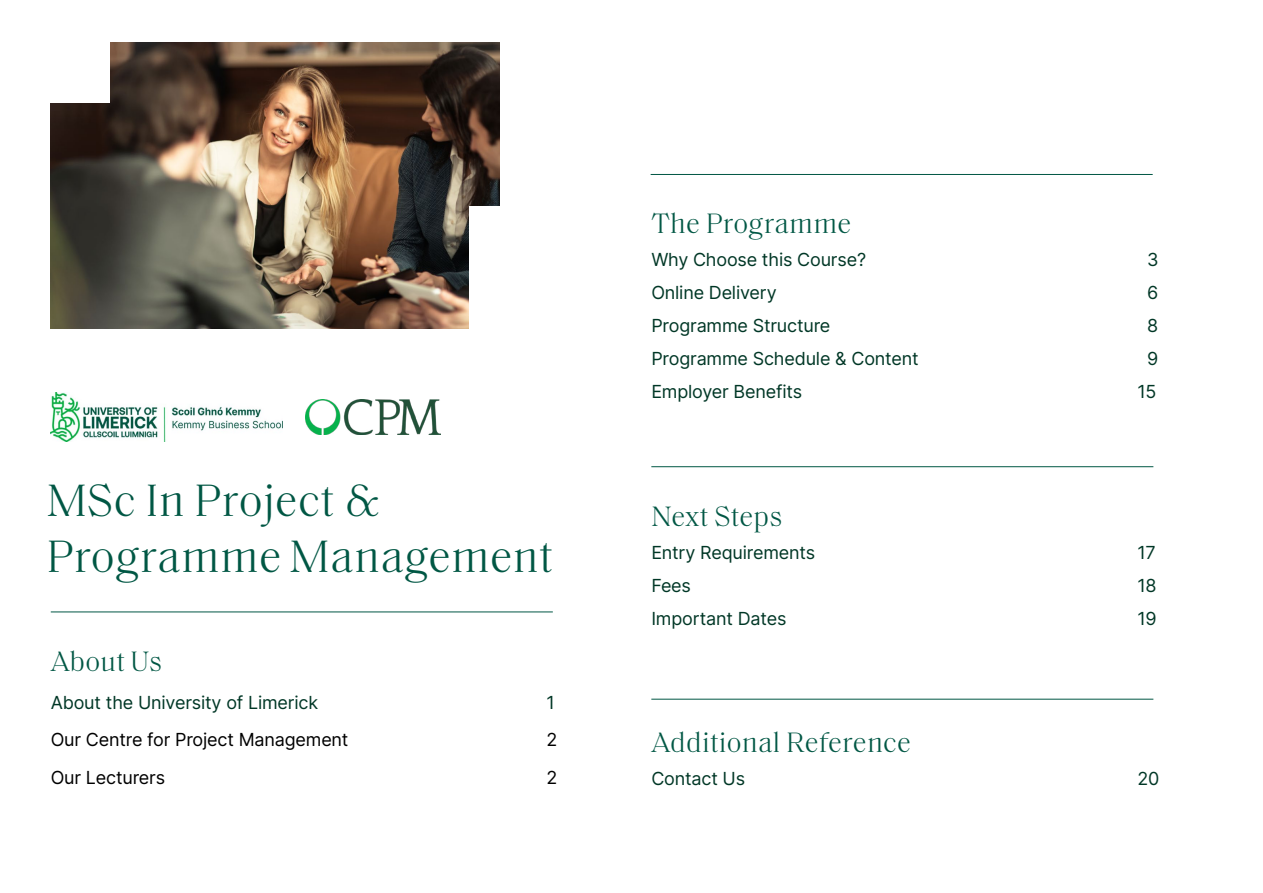
<style>
.page{position:relative;width:1263px;height:893px;background:#fff}
.page>*{position:absolute;margin:0;border:0;box-sizing:border-box;transform-origin:0 0}
.t1{font:300 46.05px "Saol Text";letter-spacing:.01em;color:#005744}
.t2{font:300 28.5px "Saol Text";letter-spacing:.01em;color:#005744}
.Why_Choose_this_Cour{font:18px "Inter";letter-spacing:-.01em;color:#003726}
.Our_Centre_p4{font:18px "Inter";letter-spacing:-.01em;color:#000}
.About_UL_p3{font:18px "Inter";letter-spacing:-.01em;color:#003726}
.entry_req_p17{font:18px "Inter";letter-spacing:-.01em;color:#003726}
.Important_dates_p19{font:18px "Inter";letter-spacing:-.01em;color:#003726}
.Our_Lecturers_p4{font:18px "Inter";letter-spacing:-.01em;color:#000}
.how_to_aply_p_19{font:18px "Inter";letter-spacing:-.01em;color:#003726}
</style>
<div class="page">
<img style="left:51px;top:393px;width:232px;height:48px">
<img style="left:306px;top:400px;width:135px;height:34px">
<img style="left:51px;top:43px;width:448px;height:286px">
<div style="left:49px;top:43px;width:61px;height:60px;background:#fff"></div>
<div style="left:469px;top:206px;width:61px;height:125px;background:#fff"></div>
<hr style="left:51px;top:612px;width:502px;height:1px;background:#005744">
<hr style="left:651px;top:174px;width:502px;height:1px;background:#005744">
<hr style="left:651px;top:466px;width:502px;height:1px;background:#005744">
<hr style="left:651px;top:699px;width:502px;height:1px;background:#005744">
<p class="t1" style="left:47px;top:468px;width:335px">MSc In Project &amp;</p>
<p class="t1" style="left:47px;top:523px;width:508px">Programme Management</p>
<p class="t2" style="left:51px;top:641px;width:113px">About Us</p>
<p class="About_UL_p3" style="left:51px;top:689px;width:269px">About the University of Limerick</p>
<p class="About_UL_p3" style="left:547px;top:689px;width:10px">1</p>
<p class="Our_Centre_p4" style="left:51px;top:726px;width:299px">Our Centre for Project Management</p>
<p class="Our_Centre_p4" style="left:547px;top:726px;width:12px">2</p>
<p class="Our_Lecturers_p4" style="left:51px;top:764px;width:116px">Our Lecturers</p>
<p class="Our_Lecturers_p4" style="left:547px;top:764px;width:12px">2</p>
<p class="t2" style="left:651px;top:203px;width:201px">The Programme</p>
<p class="Why_Choose_this_Cour" style="left:651px;top:247px;width:216px">Why Choose this Course?</p>
<p class="Why_Choose_this_Cour" style="left:1147px;top:247px;width:13px">3</p>
<p class="Why_Choose_this_Cour" style="left:651px;top:280px;width:127px">Online Delivery</p>
<p class="Why_Choose_this_Cour" style="left:1147px;top:280px;width:13px">6</p>
<p class="Why_Choose_this_Cour" style="left:651px;top:313px;width:181px">Programme Structure</p>
<p class="Why_Choose_this_Cour" style="left:1147px;top:313px;width:13px">8</p>
<p class="Why_Choose_this_Cour" style="left:651px;top:346px;width:269px">Programme Schedule &amp; Content</p>
<p class="Why_Choose_this_Cour" style="left:1147px;top:346px;width:13px">9</p>
<p class="entry_req_p17" style="left:651px;top:379px;width:152px">Employer Benefits</p>
<p class="entry_req_p17" style="left:1137px;top:379px;width:21px">15</p>
<p class="t2" style="left:651px;top:496px;width:133px">Next Steps</p>
<p class="Why_Choose_this_Cour" style="left:651px;top:539px;width:165px">Entry Requirements</p>
<p class="Why_Choose_this_Cour" style="left:1137px;top:539px;width:20px">17</p>
<p class="Why_Choose_this_Cour" style="left:651px;top:572px;width:41px">Fees</p>
<p class="Why_Choose_this_Cour" style="left:1137px;top:572px;width:21px">18</p>
<p class="Important_dates_p19" style="left:651px;top:605px;width:137px">Important Dates</p>
<p class="Important_dates_p19" style="left:1137px;top:605px;width:21px">19</p>
<p class="t2" style="left:651px;top:722px;width:261px">Additional Reference</p>
<p class="how_to_aply_p_19" style="left:651px;top:766px;width:95px">Contact Us</p>
<p class="how_to_aply_p_19" style="left:1137px;top:766px;width:23px">20</p>
</div>
